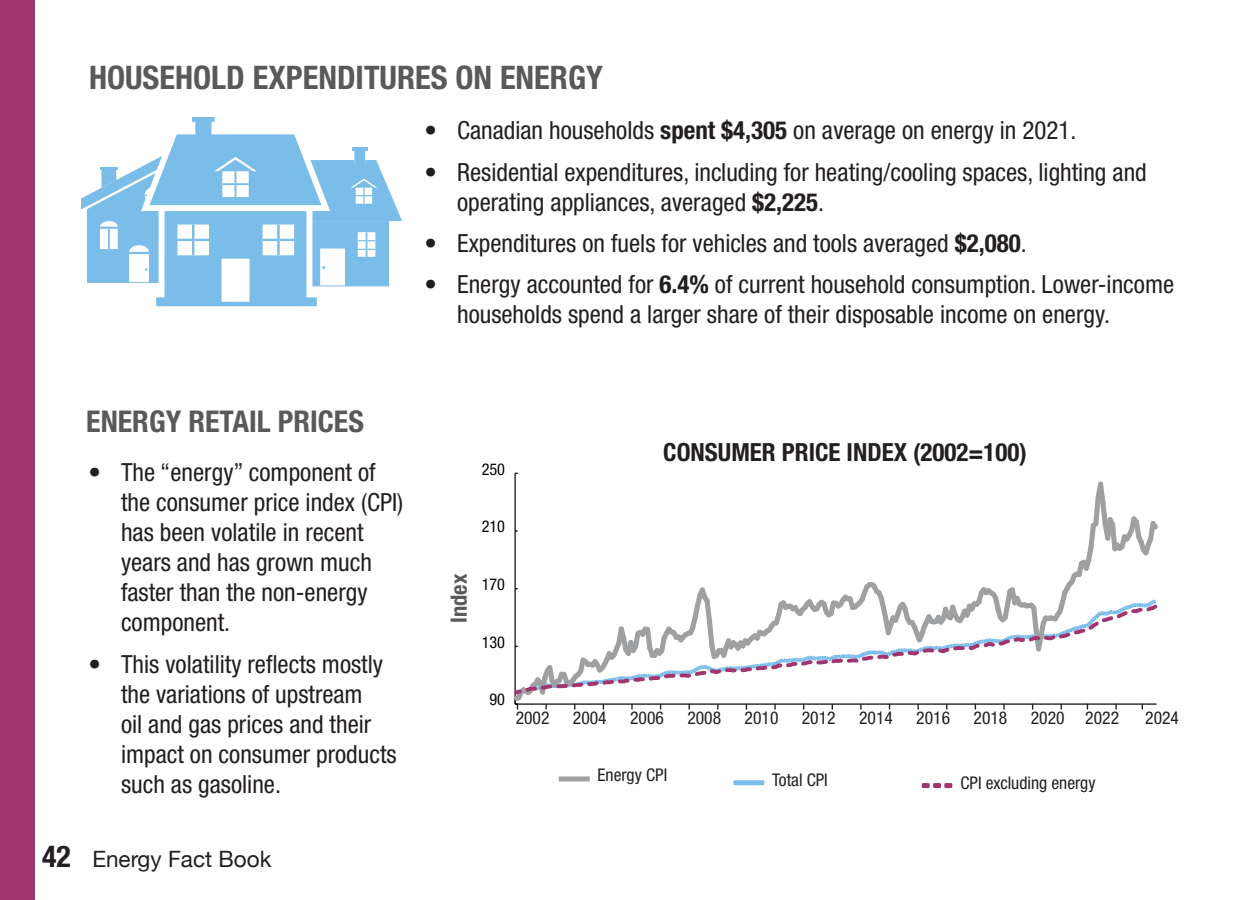
<style>
.page{position:relative;width:1260px;height:900px;background:#fff}
.page>*{position:absolute;margin:0;border:0;box-sizing:border-box;transform-origin:0 0}
.t1{font:700 condensed 32.5px "Helvetica Neue LT Std";color:#58595b}
.t2{font:700 condensed 30px "Helvetica Neue LT Std";color:#58595b}
.t3{font:condensed 25px/30px "Helvetica Neue LT Std";color:#231f20}
.graphic_page_header{font:700 condensed 25px "Helvetica Neue LT Std";color:#231f20}
.t4{font:22.5px "Helvetica Neue";color:#231f20}
.t5{font:700 condensed 22.5px "Helvetica Neue LT Std";color:#58595b}
.t6{font:condensed 17.75px "Helvetica Neue LT Std";color:#231f20}
.t7{font:condensed 17.5px "Helvetica Neue LT Std";color:#231f20}
.t8{font:condensed 16.25px "Helvetica Neue LT Std";color:#030505}
.s1{font-weight:700}
.s2{font-family:"Helvetica Neue LT Std";font-weight:700;font-stretch:condensed;font-size:30px}
</style>
<div class="page">
<div style="left:0;top:0;width:35px;height:900px;background:#a1356f"></div>
<svg style="left:81px;top:117px;width:321px;height:189px"></svg>
<svg style="left:513px;top:473px;width:645px;height:237px"></svg>
<svg style="left:513px;top:601px;width:645px;height:97px"></svg>
<div style="left:559px;top:776px;width:31px;height:5px;border:2px solid #9ea0a2"></div>
<div style="left:733px;top:780px;width:31px;height:5px;border:2px solid #7abde8"></div>
<div style="left:933px;top:783px;width:8px;height:5px;border:2px solid #a1356f"></div>
<div style="left:922px;top:783px;width:8px;height:5px;border:2px solid #a1356f"></div>
<div style="left:944px;top:783px;width:8px;height:5px;border:2px solid #a1356f"></div>
<h4 class="t1" style="left:89px;top:58px;width:515px">HOUSEHOLD EXPENDITURES ON ENERGY</h4>
<p class="t3" style="left:425px;top:115px;width:653px">• Canadian households <span class="s1">spent $4,305</span> on average on energy in 2021.</p>
<p class="t3" style="left:457px;top:157px;width:691px;text-indent:-32px">• Residential expenditures, including for heating/cooling spaces, lighting and operating appliances, averaged <span class="s1">$2,225</span>.</p>
<p class="t3" style="left:425px;top:228px;width:604px">• Expenditures on fuels for vehicles and tools averaged <span class="s1">$2,080</span>.</p>
<p class="t3" style="left:457px;top:269px;width:719px;text-indent:-32px">• Energy accounted for <span class="s1">6.4%</span> of current household consumption. Lower-income households spend a larger share of their disposable income on energy.</p>
<h4 class="t2" style="left:86px;top:403px;width:279px">ENERGY RETAIL PRICES</h4>
<p class="t3" style="left:121px;top:457px;width:284px;text-indent:-32px">• The “energy” component of the consumer price index (CPI) has been volatile in recent years and has grown much faster than the non-energy component.</p>
<p class="t3" style="left:121px;top:649px;width:277px;text-indent:-32px">• This volatility reflects mostly the variations of upstream<br>oil and gas prices and their impact on consumer products such as gasoline.</p>
<p class="t4" style="left:42px;top:842px;width:231px"><span class="s2">42</span> Energy Fact Book</p>
<p class="t8" style="left:482px;top:460px;width:25px">250</p>
<p class="graphic_page_header" style="left:663px;top:437px;width:365px">CONSUMER PRICE INDEX (2002=100)</p>
<p class="t8" style="left:482px;top:517px;width:25px">210</p>
<p class="t5" style="left:445px;top:623px;width:50px;rotate:-90deg">Index</p>
<p class="t8" style="left:482px;top:575px;width:25px">170</p>
<p class="t8" style="left:482px;top:633px;width:25px">130</p>
<p class="t8" style="left:489px;top:690px;width:17px">90</p>
<p class="t6" style="left:516px;top:707px;width:35px">2002</p>
<p class="t6" style="left:630px;top:707px;width:35px">2006</p>
<p class="t6" style="left:573px;top:707px;width:35px">2004</p>
<p class="t6" style="left:687px;top:707px;width:35px">2008</p>
<p class="t6" style="left:745px;top:707px;width:35px">2010</p>
<p class="t6" style="left:802px;top:707px;width:35px">2012</p>
<p class="t6" style="left:859px;top:707px;width:35px">2014</p>
<p class="t6" style="left:916px;top:707px;width:35px">2016</p>
<p class="t6" style="left:974px;top:707px;width:35px">2018</p>
<p class="t6" style="left:1031px;top:707px;width:90px">2020 2022</p>
<p class="t6" style="left:1145px;top:707px;width:35px">2024</p>
<p class="t7" style="left:598px;top:765px;width:71px">Energy CPI</p>
<p class="t7" style="left:772px;top:769px;width:57px">Total CPI</p>
<p class="t7" style="left:961px;top:772px;width:137px">CPI excluding energy</p>
</div>
